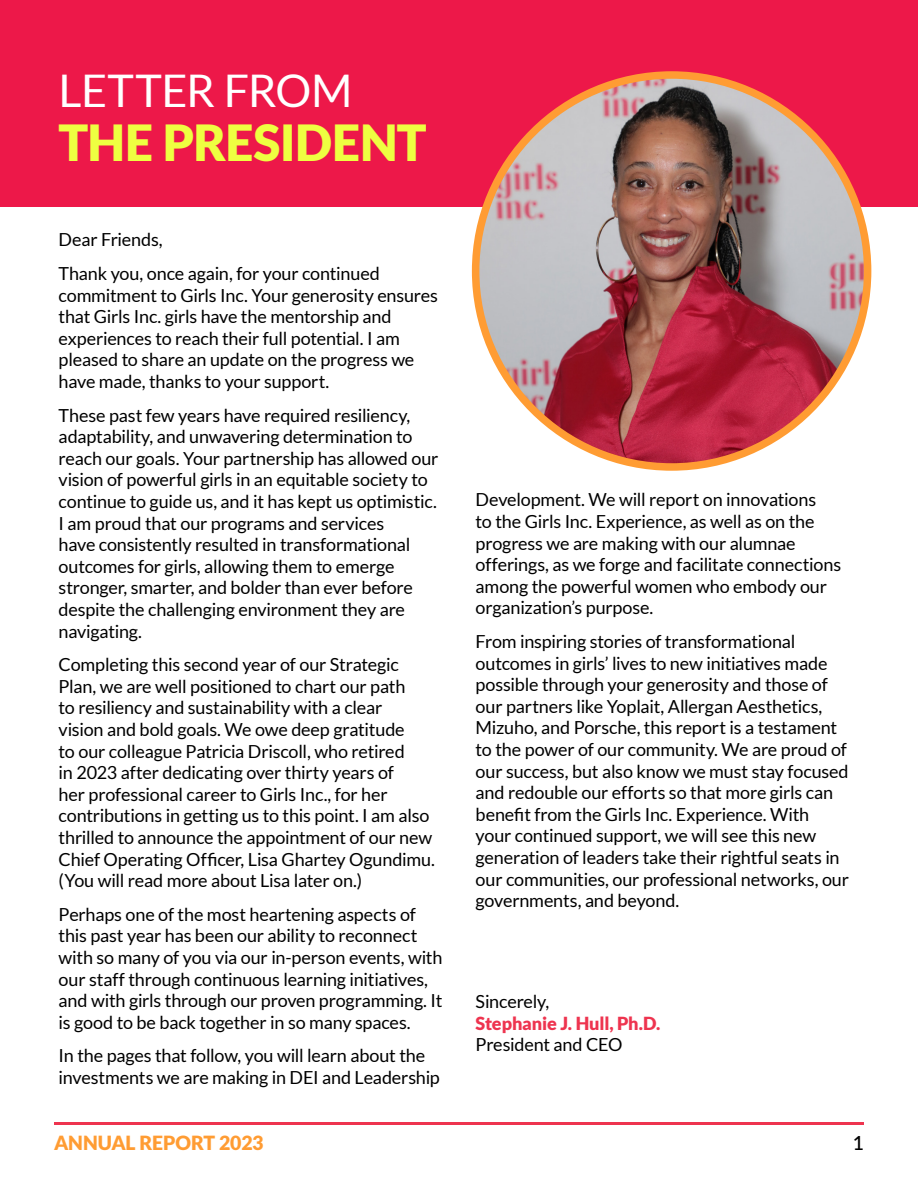
<style>
.page{position:relative;width:918px;height:1188px;background:#fff}
.page>*{position:absolute;margin:0;border:0;box-sizing:border-box;transform-origin:0 0}
.Paragraph_Style_2_Black_small{font:900 49.8px "Lato";letter-spacing:-.01em;color:#eeff41}
.Paragraph_Style_2_Black_small-2{font:45px "Lato";letter-spacing:-.015em;color:#fff}
.H3_Board{font:900 19.5px "Lato";letter-spacing:-.01em;color:#ff9c33}
.H3_Board-2{font:500 19.5px "Lato";color:#000}
.Paragraph_Style_2_Black_small-3{font:18px/21.6px "Lato";letter-spacing:-.01em;color:#000}
.s1{font-weight:900;color:#ee344f}
</style>
<div class="page">
<div style="left:1px;top:0;width:917px;height:207px;background:#ed1849"></div>
<hr style="left:54px;top:1122px;width:810px;height:3px;background:#ee344f">
<img style="left:476px;top:75px;width:392px;height:392px;border-radius:196px">
<p class="Paragraph_Style_2_Black_small-2" style="left:59px;top:66px;width:295px">LETTER FROM</p>
<p class="Paragraph_Style_2_Black_small" style="left:59px;top:114px;width:369px">THE PRESIDENT</p>
<p class="Paragraph_Style_2_Black_small-3" style="left:59px;top:229px;width:106px">Dear Friends,</p>
<p class="Paragraph_Style_2_Black_small-3" style="left:59px;top:263px;width:381px">Thank you, once again, for your continued commitment to Girls Inc. Your generosity ensures that Girls Inc. girls have the mentorship and experiences to reach their full potential. I am pleased to share an update on the progress we have made, thanks to your support.</p>
<p class="Paragraph_Style_2_Black_small-3" style="left:59px;top:404px;width:381px">These past few years have required resiliency, adaptability, and unwavering determination to reach our goals. Your partnership has allowed our vision of powerful girls in an equitable society to continue to guide us, and it has kept us optimistic.<br>I am proud that our programs and services<br>have consistently resulted in transformational outcomes for girls, allowing them to emerge stronger, smarter, and bolder than ever before despite the challenging environment they are navigating.</p>
<p class="Paragraph_Style_2_Black_small-3" style="left:59px;top:654px;width:378px">Completing this second year of our Strategic Plan, we are well positioned to chart our path<br>to resiliency and sustainability with a clear<br>vision and bold goals. We owe deep gratitude<br>to our colleague Patricia Driscoll, who retired<br>in 2023 after dedicating over thirty years of<br>her professional career to Girls Inc., for her contributions in getting us to this point. I am also thrilled to announce the appointment of our new Chief Operating Officer, Lisa Ghartey Ogundimu. (You will read more about Lisa later on.)</p>
<p class="Paragraph_Style_2_Black_small-3" style="left:59px;top:903px;width:385px">Perhaps one of the most heartening aspects of this past year has been our ability to reconnect with so many of you via our in-person events, with our staff through continuous learning initiatives, and with girls through our proven programming. It is good to be back together in so many spaces.</p>
<p class="Paragraph_Style_2_Black_small-3" style="left:59px;top:1045px;width:383px">In the pages that follow, you will learn about the investments we are making in DEI and Leadership</p>
<p class="Paragraph_Style_2_Black_small-3" style="left:476px;top:489px;width:367px">Development. We will report on innovations<br>to the Girls Inc. Experience, as well as on the progress we are making with our alumnae offerings, as we forge and facilitate connections among the powerful women who embody our organization’s purpose.</p>
<p class="Paragraph_Style_2_Black_small-3" style="left:476px;top:631px;width:375px">From inspiring stories of transformational outcomes in girls’ lives to new initiatives made possible through your generosity and those of our partners like Yoplait, Allergan Aesthetics, Mizuho, and Porsche, this report is a testament to the power of our community. We are proud of our success, but also know we must stay focused and redouble our efforts so that more girls can benefit from the Girls Inc. Experience. With your continued support, we will see this new generation of leaders take their rightful seats in our communities, our professional networks, our governments, and beyond.</p>
<p class="Paragraph_Style_2_Black_small-3" style="left:476px;top:991px;width:186px">Sincerely,<br><span class="s1">Stephanie J. Hull, Ph.D.<br></span>President and CEO</p>
<p class="H3_Board" style="left:54px;top:1131px;width:211px">ANNUAL REPORT 2023</p>
<p class="H3_Board-2" style="left:853px;top:1129px;width:13px">1</p>
</div>
